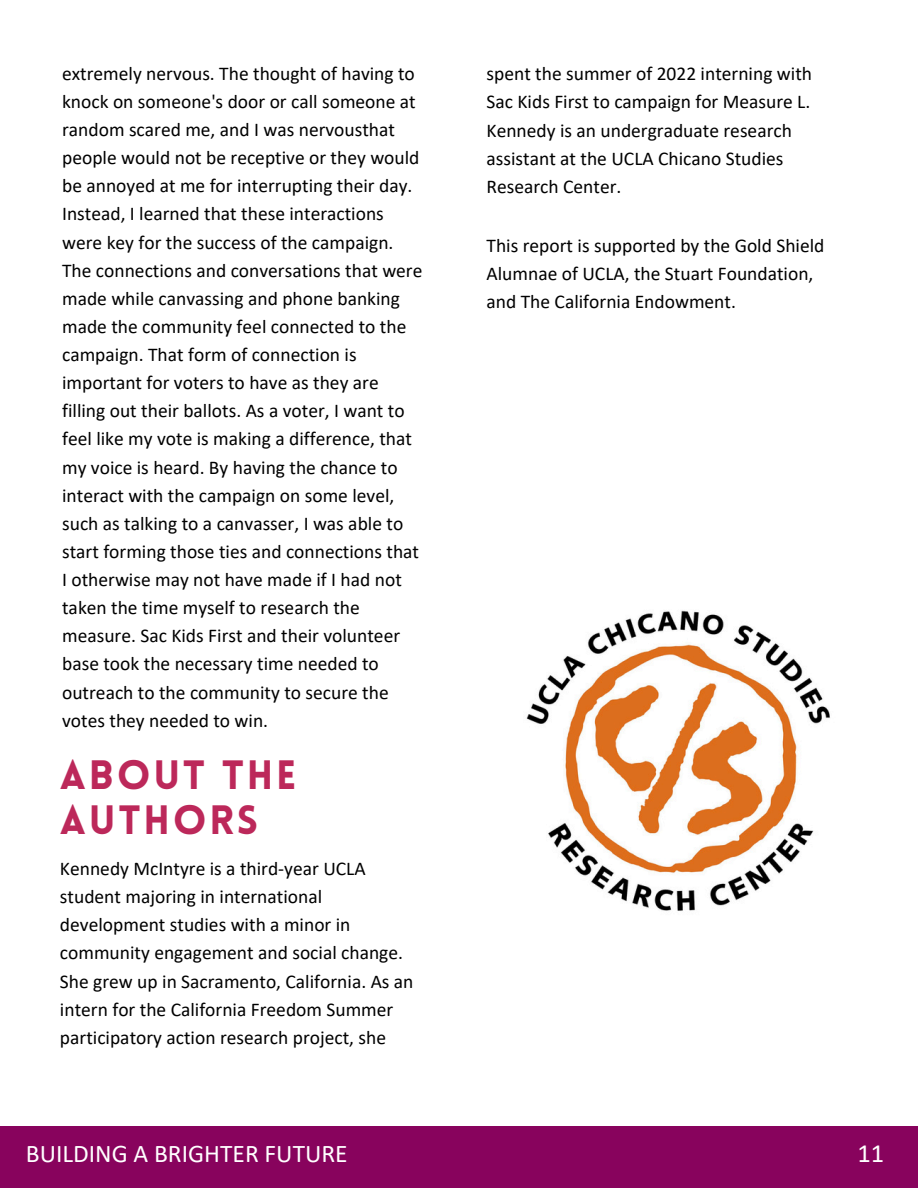
<style>
.page{position:relative;width:918px;height:1188px;background:#fff}
.page>*{position:absolute;margin:0;border:0;box-sizing:border-box;transform-origin:0 0}
.t1{font:900 40.05px/45px "Lovelo";letter-spacing:.07em;color:#bc285a}
.t2{font:26.4px "Calibri";color:#fff}
.t3{font:25.5px "Calibri";color:#fff}
.t4{font:19.5px/28.2px "Calibri";color:#000}
</style>
<div class="page">
<div style="left:0;top:1126px;width:918px;height:62px;background:#88035d"></div>
<img style="left:526px;top:610px;width:304px;height:301px">
<h1 class="t4" style="left:62px;top:61px;width:362px">extremely nervous. The thought of having to knock on someone's door or call someone at random scared me, and I was nervousthat people would not be receptive or they would be annoyed at me for interrupting their day.<br>Instead, I learned that these interactions were key for the success of the campaign.<br>The connections and conversations that were made while canvassing and phone banking made the community feel connected to the campaign. That form of connection is important for voters to have as they are filling out their ballots. As a voter, I want to feel like my vote is making a difference, that my voice is heard. By having the chance to interact with the campaign on some level, such as talking to a canvasser, I was able to start forming those ties and connections that I otherwise may not have made if I had not taken the time myself to research the measure. Sac Kids First and their volunteer base took the necessary time needed to outreach to the community to secure the votes they needed to win.</h1>
<p class="t1" style="left:60px;top:756px;width:238px">ABOUT THE<br>AUTHORS</p>
<p class="t4" style="left:60px;top:856px;width:355px">Kennedy McIntyre is a third-year UCLA student majoring in international development studies with a minor in community engagement and social change.<br>She grew up in Sacramento, California. As an intern for the California Freedom Summer participatory action research project, she</p>
<p class="t4" style="left:487px;top:61px;width:327px">spent the summer of 2022 interning with Sac Kids First to campaign for Measure L.<br>Kennedy is an undergraduate research assistant at the UCLA Chicano Studies Research Center.</p>
<p class="t4" style="left:487px;top:233px;width:339px">This report is supported by the Gold Shield<br>Alumnae of UCLA, the Stuart Foundation, and The California Endowment.</p>
<h2 class="t3" style="left:26px;top:1143px;width:323px">BUILDING A BRIGHTER FUTURE</h2>
<p class="t2" style="left:857px;top:1142px;width:28px">11</p>
</div>
